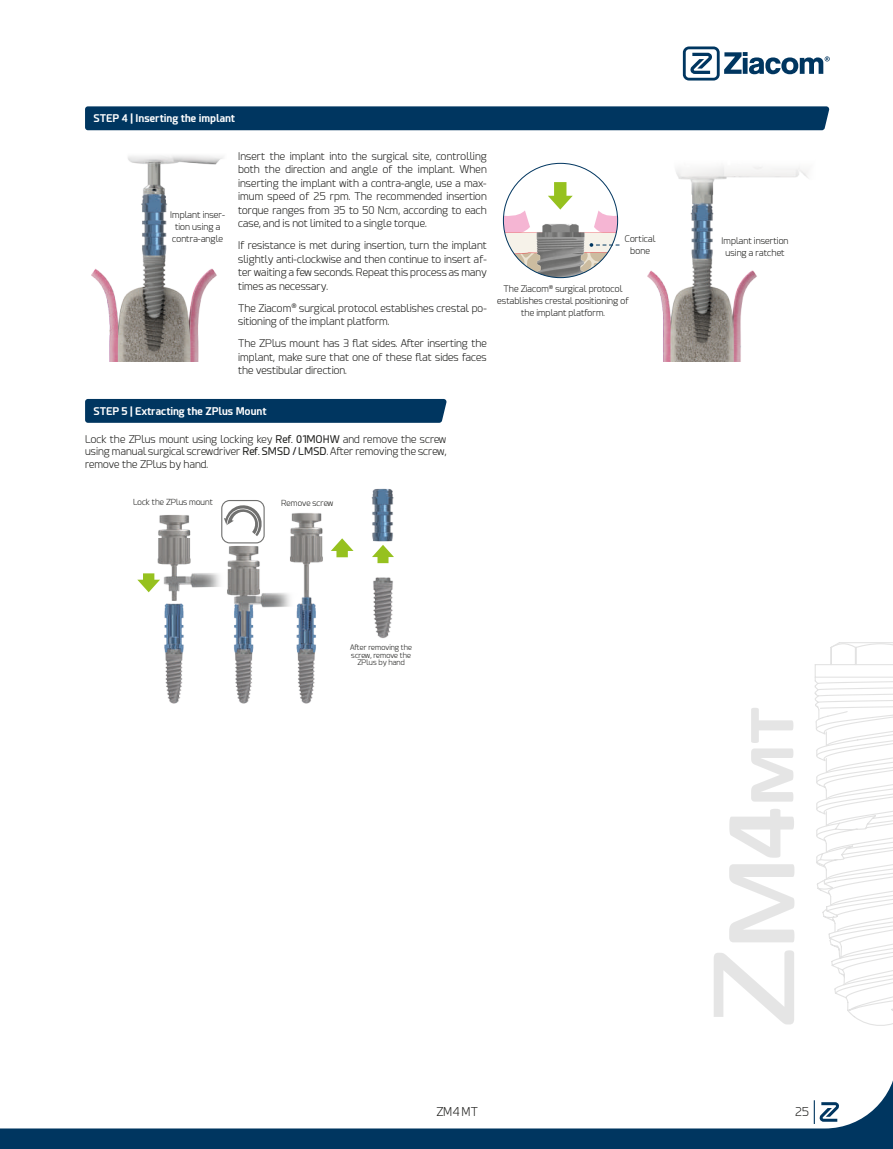
<style>
.page{position:relative;width:893px;height:1149px;background:#fff}
.page>*{position:absolute;margin:0;border:0;box-sizing:border-box;transform-origin:0 0}
.t1{font:300 12px "Esphimere";color:#1d1d1b}
.t2{font:300 10.5px/13.5px "Esphimere";color:#1d1d1b;text-align:justify}
.t3{font:700 10.5px "Esphimere";color:#fff}
.t4{font:300 9px/12px "Esphimere";color:#1d1d1b;text-align:center}
.t5{font:300 8.25px "Esphimere";color:#1d1d1b}
.t6{font:300 7.5px/7.5px "Esphimere";color:#1d1d1b;text-align:center}
.s1{font-weight:400}
</style>
<div class="page">
<img style="left:648px;top:166px;width:160px;height:195px">
<img style="left:91px;top:155px;width:132px;height:206px">
<img style="left:157px;top:513px;width:197px;height:191px">
<svg style="left:137px;top:573px;width:23px;height:19px"></svg>
<svg style="left:331px;top:538px;width:22px;height:19px"></svg>
<svg style="left:221px;top:500px;width:44px;height:43px"></svg>
<svg style="left:372px;top:545px;width:22px;height:18px"></svg>
<img style="left:373px;top:577px;width:20px;height:61px">
<img style="left:371px;top:488px;width:23px;height:54px">
<div style="left:85px;top:106px;width:744px;height:24px;background:#003660"></div>
<svg style="left:503px;top:182px;width:116px;height:95px"></svg>
<div style="left:85px;top:399px;width:362px;height:23px;background:#003660"></div>
<svg style="left:751px;top:748px;width:42px;height:53px"></svg>
<svg style="left:751px;top:708px;width:42px;height:34px"></svg>
<svg style="left:714px;top:950px;width:80px;height:74px"></svg>
<svg style="left:729px;top:864px;width:65px;height:78px"></svg>
<svg style="left:729px;top:809px;width:65px;height:48px"></svg>
<svg style="left:814px;top:642px;width:79px;height:384px"></svg>
<svg style="left:683px;top:46px;width:147px;height:34px"></svg>
<svg style="left:0;top:1080px;width:893px;height:68px"></svg>
<svg style="left:814px;top:1099px;width:25px;height:24px"></svg>
<p class="t3" style="left:94px;top:112px;width:143px">STEP 4 | Inserting the implant</p>
<p class="t4" style="left:170px;top:209px;width:56px">Implant inser&shy;tion using a contra-angle</p>
<p class="t2" style="left:238px;top:149px;width:250px">Insert the implant into the surgical site, controlling both the direction and angle of the implant. When inserting the implant with a contra-angle, use a max&shy;imum speed of 25 rpm. The recommended insertion torque ranges from 35 to 50 Ncm, according to each case, and is not limited to a single torque.</p>
<p class="t2" style="left:238px;top:239px;width:250px">If resistance is met during insertion, turn the implant slightly anti-clockwise and then continue to insert af&shy;ter waiting a few seconds. Repeat this process as many times as necessary.</p>
<p class="t2" style="left:238px;top:301px;width:250px">The Ziacom<sup>®</sup> surgical protocol establishes crestal po&shy;sitioning of the implant platform.</p>
<p class="t2" style="left:238px;top:337px;width:250px">The ZPlus mount has 3 flat sides. After inserting the implant, make sure that one of these flat sides faces the vestibular direction.</p>
<p class="t4" style="left:625px;top:233px;width:32px">Cortical bone</p>
<p class="t4" style="left:497px;top:283px;width:133px">The Ziacom<sup>®</sup> surgical protocol establishes crestal positioning of the implant platform.</p>
<p class="t3" style="left:94px;top:404px;width:174px">STEP 5 | Extracting the ZPlus Mount</p>
<p class="t2" style="left:85px;top:432px;width:363px;line-height:12.8px">Lock the ZPlus mount using locking key <span class="s1">Ref. 01MOHW</span> and remove the screw using manual surgical screwdriver <span class="s1">Ref. SMSD / LMSD</span>. After removing the screw, remove the ZPlus by hand.</p>
<p class="t5" style="left:133px;top:497px;width:81px">Lock the ZPlus mount</p>
<p class="t5" style="left:281px;top:498px;width:54px">Remove screw</p>
<p class="t6" style="left:350px;top:643px;width:63px">After removing the screw, remove the<br>ZPlus by hand</p>
<p class="t4" style="left:722px;top:234px;width:68px">Implant insertion using a ratchet</p>
<p class="t1" style="left:436px;top:1104px;width:43px">ZM4MT</p>
<p class="t1" style="left:795px;top:1104px;width:15px">25</p>
</div>
